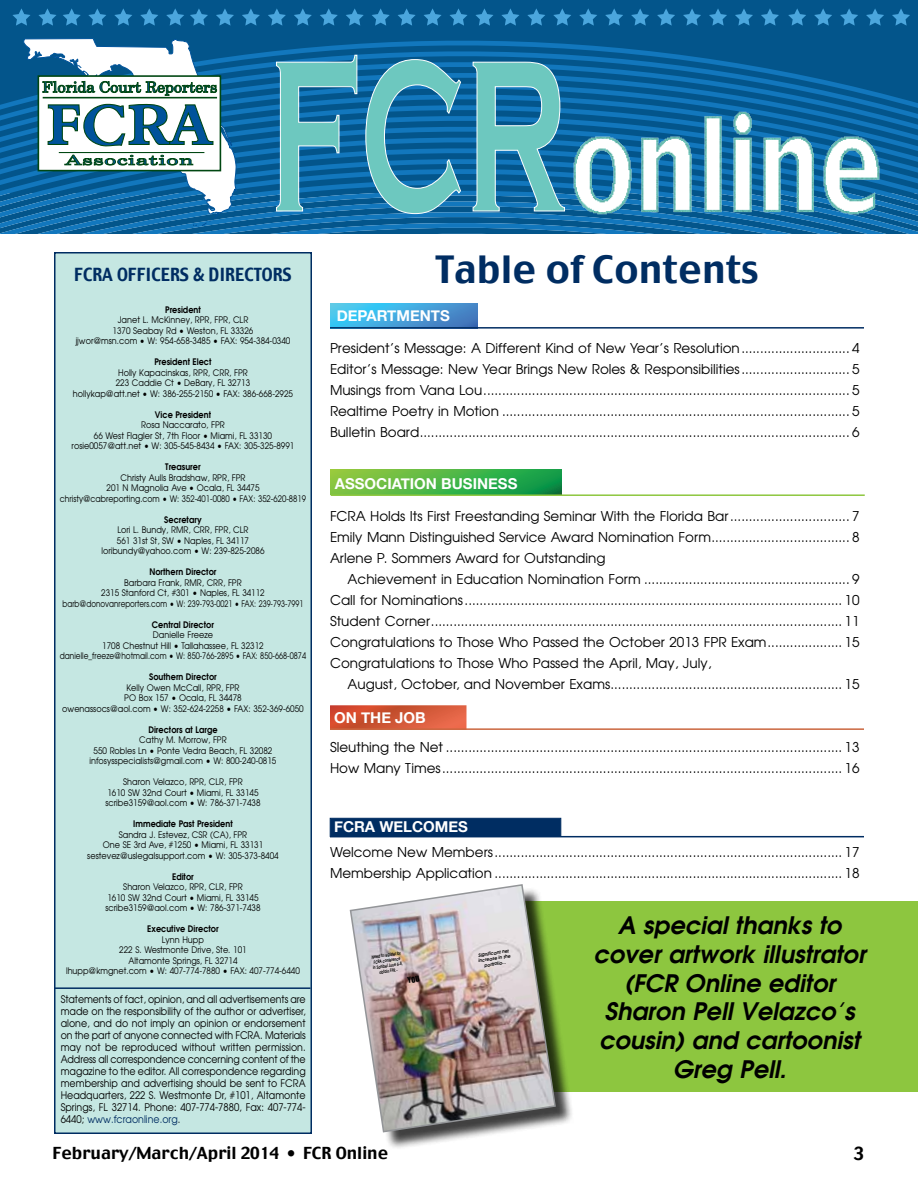
<style>
.page{position:relative;width:918px;height:1188px;background:#fff}
.page>*{position:absolute;margin:0;border:0;box-sizing:border-box;transform-origin:0 0}
.t1{font:37.5px "Charcoal";color:#002d62}
.t2{font:italic 700 24px/28.8px "Avian";color:#000;text-align:center}
.t3{font:18px "Charcoal";color:#002d62;scale:.9 1}
.t4{font:18px "Charcoal";color:#000}
.t5{font:16.5px "Charcoal";color:#000}
.t6{font:700 15px "Helvetica Neue";color:#fff}
.t7{font:13.5px/21px "Avian";color:#000;text-align:justify}
.t8{font:10.5px/12px "Avian";color:#000;text-align:justify;scale:.9 1}
.t9{font:9px/10.5px "Avian";color:#000;text-align:center;scale:.9 1}
.t10{font:700 9px "Avian";color:#000;scale:.9 1}
.t11{font:italic 700 4.5px/5.4px "Avian";color:#000;text-align:center;scale:.7 1}
.t12{font:italic 700 4.5px/5.4px "Avian";color:#000;text-align:center}
.s1{color:#002d62}
.s2{font-size:15px}
</style>
<div class="page">
<div style="left:513px;top:902px;width:405px;height:190px;background:#8dc63f"></div>
<svg style="left:330px;top:705px;width:137px;height:23px;background:#d55839"></svg>
<svg style="left:331px;top:470px;width:231px;height:24px;background:#49b246"></svg>
<svg style="left:331px;top:304px;width:147px;height:23px;background:#43a4db"></svg>
<div style="left:0;top:0;width:918px;height:192px;background:#03558b"></div>
<svg style="left:0;top:148px;width:23px;height:86px"></svg>
<svg style="left:216px;top:9px;width:18px;height:17px"></svg>
<svg style="left:242px;top:8px;width:18px;height:18px"></svg>
<svg style="left:190px;top:9px;width:18px;height:17px"></svg>
<svg style="left:38px;top:8px;width:18px;height:18px"></svg>
<svg style="left:12px;top:8px;width:18px;height:18px"></svg>
<svg style="left:268px;top:8px;width:18px;height:18px"></svg>
<svg style="left:294px;top:8px;width:18px;height:18px"></svg>
<svg style="left:320px;top:8px;width:18px;height:18px"></svg>
<svg style="left:346px;top:8px;width:18px;height:18px"></svg>
<svg style="left:372px;top:8px;width:18px;height:18px"></svg>
<svg style="left:398px;top:8px;width:18px;height:18px"></svg>
<svg style="left:424px;top:8px;width:18px;height:18px"></svg>
<svg style="left:450px;top:8px;width:18px;height:18px"></svg>
<svg style="left:475px;top:8px;width:18px;height:18px"></svg>
<svg style="left:501px;top:8px;width:18px;height:18px"></svg>
<svg style="left:527px;top:8px;width:18px;height:18px"></svg>
<svg style="left:553px;top:8px;width:18px;height:18px"></svg>
<svg style="left:579px;top:8px;width:18px;height:18px"></svg>
<svg style="left:605px;top:8px;width:18px;height:18px"></svg>
<svg style="left:631px;top:8px;width:18px;height:18px"></svg>
<svg style="left:657px;top:8px;width:18px;height:18px"></svg>
<svg style="left:683px;top:9px;width:18px;height:17px"></svg>
<svg style="left:709px;top:9px;width:18px;height:17px"></svg>
<svg style="left:735px;top:9px;width:18px;height:17px"></svg>
<svg style="left:761px;top:9px;width:18px;height:17px"></svg>
<svg style="left:788px;top:8px;width:18px;height:18px"></svg>
<svg style="left:814px;top:8px;width:18px;height:18px"></svg>
<svg style="left:840px;top:8px;width:18px;height:18px"></svg>
<svg style="left:866px;top:9px;width:18px;height:17px"></svg>
<svg style="left:892px;top:9px;width:18px;height:17px"></svg>
<svg style="left:114px;top:8px;width:18px;height:18px"></svg>
<svg style="left:140px;top:8px;width:18px;height:18px"></svg>
<svg style="left:88px;top:8px;width:18px;height:18px"></svg>
<svg style="left:166px;top:8px;width:18px;height:18px"></svg>
<svg style="left:63px;top:8px;width:18px;height:18px"></svg>
<img style="left:828px;top:81px;width:90px;height:153px">
<svg style="left:23px;top:38px;width:805px;height:196px"></svg>
<div style="left:54px;top:252px;width:258px;height:882px;background:#c5e7e2;border:2px solid #002d62"></div>
<hr style="left:330px;top:327px;width:534px;height:2px;background:#002d62">
<hr style="left:330px;top:728px;width:534px;height:2px;background:#cb663f">
<div style="left:330px;top:818px;width:231px;height:19px;background:#002d62;border:1px solid #002d62"></div>
<hr style="left:330px;top:836px;width:534px;height:1px;background:#002d62">
<hr style="left:331px;top:494px;width:534px;height:2px;background:#8dc63f">
<hr style="left:54px;top:987px;width:256px;height:2px;background:#002d62">
<div style="left:352px;top:887px;width:222px;height:263px;background:#000;opacity:.75"></div>
<img style="left:349px;top:884px;width:208px;height:249px">
<svg style="left:407px;top:976px;width:13px;height:7px"></svg>
<h3 class="t3" style="left:74px;top:263px;width:243px">FCRA OFFICERS &amp; DIRECTORS</h3>
<p class="t10" style="left:165px;top:305px;width:41px">President</p>
<p class="t9" style="left:76px;top:315px;width:240px">Janet L. McKinney, RPR, FPR, CLR<br>1370 Seabay Rd • Weston, FL 33326<br>jjwor@msn.com • W: 954-658-3485 • FAX: 954-384-0340</p>
<p class="t10" style="left:154px;top:357px;width:65px">President Elect</p>
<p class="t9" style="left:73px;top:368px;width:246px">Holly Kapacinskas, RPR, CRR, FPR<br>223 Caddie Ct • DeBary, FL 32713<br>hollykap@att.net • W: 386-255-2150 • FAX: 386-668-2925</p>
<p class="t10" style="left:155px;top:410px;width:64px">Vice President</p>
<p class="t9" style="left:72px;top:420px;width:249px">Rosa Naccarato, FPR<br>66 West Flagler St, 7th Floor • Miami, FL 33130 rosie0057@att.net • W: 305-545-8434 • FAX: 305-325-8991</p>
<p class="t10" style="left:165px;top:462px;width:41px">Treasurer</p>
<p class="t9" style="left:60px;top:473px;width:275px">Christy Aulls Bradshaw, RPR, FPR<br>201 N Magnolia Ave • Ocala, FL 34475 christy@cabreporting.com • W: 352-401-0080 • FAX: 352-620-8819</p>
<p class="t10" style="left:164px;top:515px;width:43px">Secretary</p>
<p class="t9" style="left:101px;top:525px;width:183px">Lori L. Bundy, RMR, CRR, FPR, CLR<br>561 31st St, SW • Naples, FL 34117 loribundy@yahoo.com • W: 239-825-2086</p>
<p class="t10" style="left:149px;top:567px;width:76px">Northern Director</p>
<p class="t9" style="left:63px;top:578px;width:269px">Barbara Frank, RMR, CRR, FPR<br>2315 Stanford Ct, #301 • Naples, FL 34112 barb@donovanreporters.com • W: 239-793-0021 • FAX: 239-793-7991</p>
<p class="t10" style="left:152px;top:620px;width:70px">Central Director</p>
<p class="t9" style="left:60px;top:630px;width:275px">Danielle Freeze<br>1708 Chestnut Hill • Tallahassee, FL 32312 danielle_freeze@hotmail.com • W: 850-766-2895 • FAX: 850-668-0874</p>
<p class="t10" style="left:149px;top:672px;width:77px">Southern Director</p>
<p class="t9" style="left:62px;top:683px;width:270px">Kelly Owen McCall, RPR, FPR<br>PO Box 157 • Ocala, FL 34478<br>owenassocs@aol.com • W: 352-624-2258 • FAX: 352-369-6050</p>
<p class="t10" style="left:148px;top:725px;width:78px">Directors at Large</p>
<p class="t9" style="left:90px;top:735px;width:209px">Cathy M. Morrow, FPR<br>550 Robles Ln • Ponte Vedra Beach, FL 32082 infosysspecialists@gmail.com • W: 800-240-0815</p>
<p class="t9" style="left:105px;top:777px;width:174px">Sharon Velazco, RPR, CLR, FPR<br>1610 SW 32nd Court • Miami, FL 33145 scribe3159@aol.com • W: 786-371-7438</p>
<p class="t10" style="left:133px;top:819px;width:112px">Immediate Past President</p>
<p class="t9" style="left:87px;top:830px;width:214px">Sandra J. Estevez, CSR (CA), FPR<br>One SE 3rd Ave, #1250 • Miami, FL 33131 sestevez@uslegalsupport.com • W: 305-373-8404</p>
<p class="t10" style="left:172px;top:872px;width:26px">Editor</p>
<p class="t9" style="left:105px;top:882px;width:174px">Sharon Velazco, RPR, CLR, FPR<br>1610 SW 32nd Court • Miami, FL 33145 scribe3159@aol.com • W: 786-371-7438</p>
<p class="t10" style="left:147px;top:924px;width:81px">Executive Director</p>
<p class="t9" style="left:66px;top:935px;width:261px">Lynn Hupp<br>222 S. Westmonte Drive, Ste. 101<br>Altamonte Springs, FL 32714<br>lhupp@kmgnet.com • W: 407-774-7880 • FAX: 407-774-6440</p>
<p class="t8" style="left:61px;top:994px;width:274px">Statements of fact, opinion, and all advertisements are made on the responsibility of the author or advertiser, alone, and do not imply an opinion or endorsement on the part of anyone connected with FCRA. Materials may not be reproduced without written permission.<br>Address all correspondence concerning content of the magazine to the editor. All correspondence regarding membership and advertising should be sent to FCRA Headquarters, 222 S. Westmonte Dr, #101, Altamonte Springs, FL 32714. Phone: 407-774-7880, Fax: 407-774- 6440; <span class="s1">www.fcraonline.org</span>.</p>
<h1 class="t1" style="left:436px;top:245px;width:324px">Table of Contents</h1>
<p class="t6" style="left:337px;top:306px;width:115px">DEPARTMENTS</p>
<p class="t7" style="left:330px;top:338px;width:531px">President’s Message: A Different Kind of New Year’s Resolution............................. 4<br>Editor’s Message: New Year Brings New Roles &amp; Responsibilities............................. 5<br>Musings from Vana Lou.................................................................................................. 5<br>Realtime Poetry in Motion ............................................................................................. 5<br>Bulletin Board................................................................................................................... 6</p>
<p class="t6" style="left:335px;top:474px;width:184px">ASSOCIATION BUSINESS</p>
<p class="t7" style="left:330px;top:506px;width:531px">FCRA Holds Its First Freestanding Seminar With the Florida Bar................................ 7<br>Emily Mann Distinguished Service Award Nomination Form..................................... 8<br>Arlene P. Sommers Award for Outstanding</p>
<p class="t7" style="left:330px;top:569px;width:531px;text-indent:18px">Achievement in Education Nomination Form ....................................................... 9<br>Call for Nominations..................................................................................................... 10<br>Student Corner.............................................................................................................. 11<br>Congratulations to Those Who Passed the October 2013 FPR Exam.................... 15<br>Congratulations to Those Who Passed the April, May, July,</p>
<p class="t7" style="left:348px;top:674px;width:513px">August, October, and November Exams.............................................................. 15</p>
<p class="t6" style="left:334px;top:708px;width:93px">ON THE JOB</p>
<p class="t7" style="left:330px;top:737px;width:531px">Sleuthing the Net .......................................................................................................... 13<br>How Many Times........................................................................................................... 16</p>
<p class="t6" style="left:334px;top:818px;width:135px">FCRA WELCOMES</p>
<p class="t7" style="left:330px;top:842px;width:531px">Welcome New Members............................................................................................. 17<br>Membership Application ............................................................................................. 18</p>
<p class="t11" style="left:371px;top:955px;width:44px;rotate:-9deg">Need to register for<br>FCRA conference in Sanibel June 6-8, obtain FPR...</p>
<p class="t12" style="left:477px;top:953px;width:34px;rotate:-8deg">Significant net increase in the portfolio...</p>
<h2 class="t2" style="left:593px;top:912px;width:274px">A special thanks to cover artwork illustrator (FCR Online editor<br>Sharon Pell Velazco’s cousin) and cartoonist<br>Greg Pell.</h2>
<p class="t5" style="left:52px;top:1142px;width:337px">February/March/April 2014 <span class="s2">•</span> FCR Online</p>
<h3 class="t4" style="left:854px;top:1141px;width:12px">3</h3>
</div>
